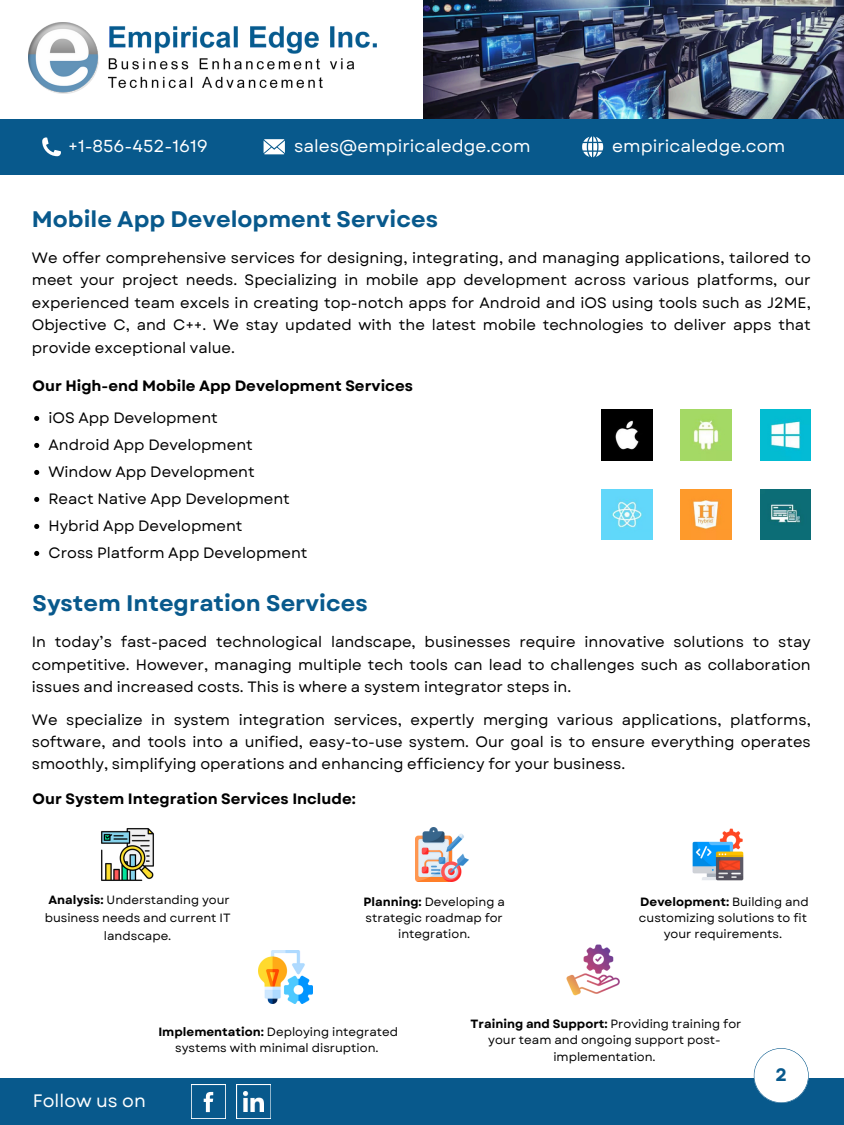
<style>
.page{position:relative;width:844px;height:1125px;background:#fff}
.page>*{position:absolute;margin:0;border:0;box-sizing:border-box;transform-origin:0 0}
.t1{font:700 22.5px "Garet";color:#08598c}
.t2{font:18px "Garet";color:#fff}
.t3{font:700 18px "Garet";color:#08598c}
.t4{font:17.25px "Garet";color:#fff}
.t5{font:15px/22.5px "Garet";color:#000;text-align:justify}
.t6{font:700 15px "Garet";color:#000}
.t7{font:12px/16.4px "Garet";color:#000;text-align:center}
.s1{font-weight:700}
</style>
<div class="page">
<img style="left:602px;top:410px;width:50px;height:51px">
<img style="left:681px;top:410px;width:50px;height:51px">
<img style="left:760px;top:410px;width:50px;height:51px">
<img style="left:602px;top:489px;width:50px;height:51px">
<img style="left:681px;top:489px;width:50px;height:51px">
<img style="left:760px;top:489px;width:50px;height:51px">
<img style="left:101px;top:828px;width:53px;height:53px">
<img style="left:415px;top:828px;width:54px;height:53px">
<img style="left:692px;top:828px;width:52px;height:53px">
<img style="left:259px;top:950px;width:53px;height:54px">
<img style="left:567px;top:944px;width:53px;height:52px">
<svg style="left:34px;top:416px;width:5px;height:5px"></svg>
<svg style="left:34px;top:443px;width:5px;height:5px"></svg>
<svg style="left:34px;top:470px;width:5px;height:5px"></svg>
<svg style="left:34px;top:497px;width:5px;height:5px"></svg>
<svg style="left:34px;top:524px;width:5px;height:5px"></svg>
<svg style="left:34px;top:551px;width:5px;height:5px"></svg>
<div style="left:0;top:1078px;width:844px;height:47px;background:#08598c"></div>
<svg style="left:191px;top:1085px;width:34px;height:34px"></svg>
<svg style="left:236px;top:1085px;width:35px;height:34px"></svg>
<img style="left:244px;top:1091px;width:20px;height:20px">
<svg style="left:754px;top:1048px;width:54px;height:55px"></svg>
<div style="left:0;top:119px;width:844px;height:56px;background:#08598c"></div>
<svg style="left:263px;top:139px;width:22px;height:15px"></svg>
<svg style="left:42px;top:137px;width:19px;height:19px"></svg>
<img style="left:423px;top:0;width:421px;height:119px">
<svg style="left:582px;top:136px;width:21px;height:21px"></svg>
<img style="left:29px;top:22px;width:348px;height:72px">
<p class="t4" style="left:68px;top:134px;width:141px">+1-856-452-1619</p>
<p class="t4" style="left:294px;top:134px;width:238px">sales@empiricaledge.com</p>
<p class="t4" style="left:612px;top:134px;width:175px">empiricaledge.com</p>
<p class="t1" style="left:32px;top:203px;width:407px">Mobile App Development Services</p>
<p class="t5" style="left:32px;top:246px;width:780px">We offer comprehensive services for designing, integrating, and managing applications, tailored to meet your project needs. Specializing in mobile app development across various platforms, our experienced team excels in creating top-notch apps for Android and iOS using tools such as J2ME, Objective C, and C++. We stay updated with the latest mobile technologies to deliver apps that provide exceptional value.</p>
<p class="t6" style="left:33px;top:375px;width:382px">Our High-end Mobile App Development Services</p>
<p class="t5" style="left:48px;top:407px;width:171px">iOS App Development</p>
<p class="t5" style="left:48px;top:434px;width:206px">Android App Development</p>
<p class="t5" style="left:48px;top:461px;width:208px">Window App Development</p>
<p class="t5" style="left:48px;top:488px;width:243px">React Native App Development</p>
<p class="t5" style="left:48px;top:515px;width:196px">Hybrid App Development</p>
<p class="t5" style="left:48px;top:542px;width:261px">Cross Platform App Development</p>
<p class="t1" style="left:33px;top:587px;width:336px">System Integration Services</p>
<p class="t5" style="left:32px;top:631px;width:780px">In today’s fast-paced technological landscape, businesses require innovative solutions to stay competitive. However, managing multiple tech tools can lead to challenges such as collaboration issues and increased costs. This is where a system integrator steps in.</p>
<p class="t5" style="left:32px;top:709px;width:780px;line-height:21.9px">We specialize in system integration services, expertly merging various applications, platforms, software, and tools into a unified, easy-to-use system. Our goal is to ensure everything operates smoothly, simplifying operations and enhancing efficiency for your business.</p>
<p class="t6" style="left:33px;top:787px;width:325px">Our System Integration Services Include:</p>
<h1 class="t7" style="left:45px;top:891px;width:187px;line-height:18px"><span class="s1">Analysis:</span> Understanding your business needs and current IT landscape.</h1>
<p class="t7" style="left:363px;top:893px;width:143px"><span class="s1">Planning:</span> Developing a strategic roadmap for integration.</p>
<h3 class="t7" style="left:639px;top:893px;width:171px"><span class="s1">Development:</span> Building and customizing solutions to fit your requirements.</h3>
<p class="t2" style="left:33px;top:1088px;width:115px">Follow us on</p>
<p class="t7" style="left:158px;top:1024px;width:241px"><span class="s1">Implementation:</span> Deploying integrated systems with minimal disruption.</p>
<p class="t7" style="left:470px;top:1016px;width:272px"><span class="s1">Training and Support:</span> Providing training for your team and ongoing support post&shy;implementation.</p>
<p class="t3" style="left:775px;top:1062px;width:13px">2</p>
</div>
